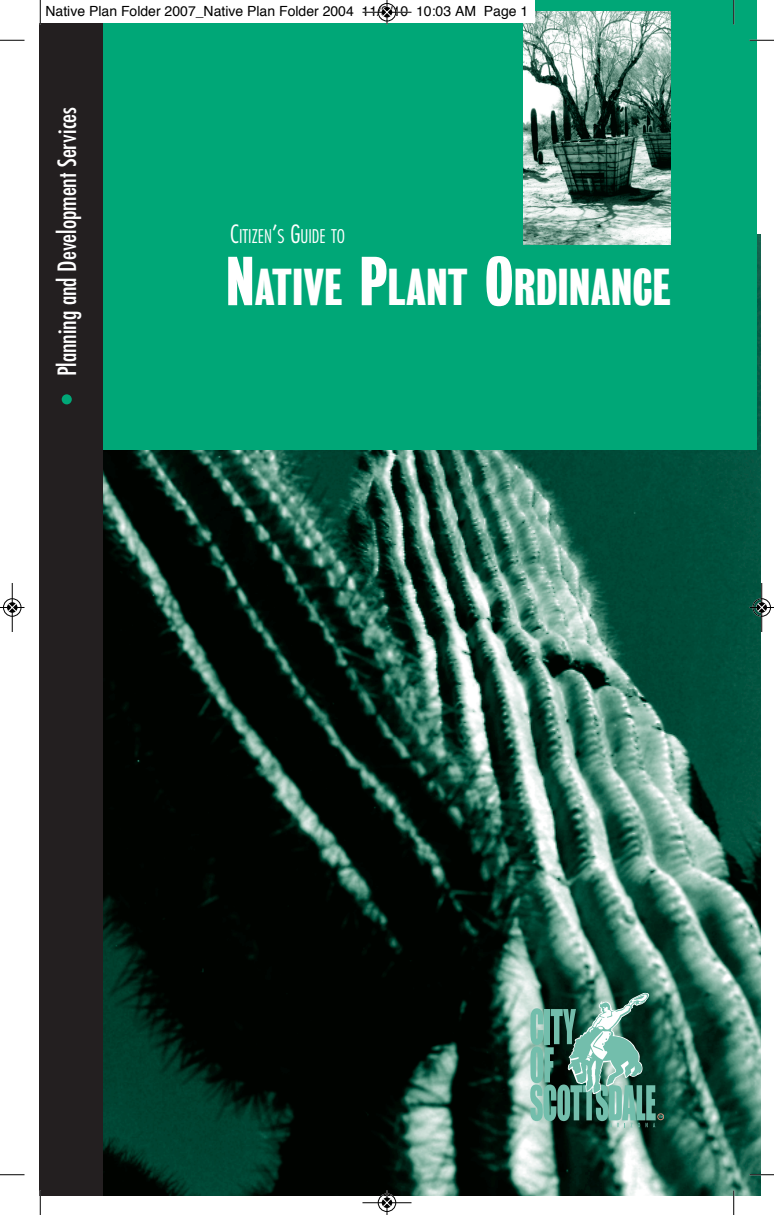
<style>
.page{position:relative;width:774px;height:1215px;background:#fff}
.page>*{position:absolute;margin:0;border:0;box-sizing:border-box;transform-origin:0 0}
.t1{font:47.25px "Bureau Grotesque One Seven";color:#fff}
.t2{font:condensed 24.5px "Futura";color:#fff}
.t3{font:300 condensed 18.38px "Futura";color:#fff}
.t4{font:14px "Helvetica";color:#000}
.s1{font-size:24.5px}
.s2{font-size:63px}
</style>
<div class="page">
<img style="left:103px;top:235px;width:657px;height:960px">
<div style="left:39px;top:1px;width:718px;height:449px;background:#00a777"></div>
<div style="left:39px;top:0;width:64px;height:1195px;background:#231f20"></div>
<div style="left:62px;top:394px;width:10px;height:10px;background:#00a777;border-radius:50%"></div>
<svg style="left:530px;top:993px;width:133px;height:134px;background:#55887a"></svg>
<img style="left:523px;top:11px;width:147px;height:233px">
<div style="left:38px;top:0;width:497px;height:23px;background:#fff"></div>
<svg style="left:40px;top:0;width:1px;height:24px"></svg>
<svg style="left:0;top:40px;width:24px;height:1px"></svg>
<svg style="left:733px;top:0;width:1px;height:24px"></svg>
<svg style="left:749px;top:40px;width:25px;height:1px"></svg>
<svg style="left:40px;top:1190px;width:1px;height:24px"></svg>
<svg style="left:0;top:1174px;width:24px;height:1px"></svg>
<svg style="left:733px;top:1190px;width:1px;height:24px"></svg>
<svg style="left:749px;top:1174px;width:25px;height:1px"></svg>
<div style="left:377px;top:3px;width:19px;height:19px;border:1px solid #fff;border-radius:50%"></div>
<hr style="left:362px;top:12px;width:49px;height:1px;background:#000">
<div style="left:378px;top:3px;width:18px;height:18px;border:1px solid #000;border-radius:50%"></div>
<svg style="left:382px;top:0;width:9px;height:24px"></svg>
<div style="left:377px;top:1193px;width:19px;height:19px;border:1px solid #fff;border-radius:50%"></div>
<hr style="left:362px;top:1202px;width:49px;height:1px;background:#000">
<div style="left:378px;top:1193px;width:18px;height:18px;border:1px solid #000;border-radius:50%"></div>
<svg style="left:382px;top:1190px;width:9px;height:24px"></svg>
<div style="left:3px;top:598px;width:19px;height:19px;border:1px solid #fff;border-radius:50%"></div>
<hr style="left:12px;top:583px;width:1px;height:49px;background:#000">
<div style="left:3px;top:598px;width:18px;height:18px;border:1px solid #000;border-radius:50%"></div>
<svg style="left:0;top:603px;width:24px;height:9px"></svg>
<div style="left:752px;top:598px;width:19px;height:19px;border:1px solid #fff;border-radius:50%"></div>
<hr style="left:761px;top:583px;width:1px;height:49px;background:#000">
<div style="left:752px;top:598px;width:18px;height:18px;border:1px solid #000;border-radius:50%"></div>
<svg style="left:749px;top:603px;width:25px;height:9px"></svg>
<p class="t4" style="left:46px;top:5px;width:484px">Native Plan Folder 2007_Native Plan Folder 2004 11/8/10 10:03 AM Page 1</p>
<h2 class="t2" style="left:56px;top:376px;width:271px;rotate:-90deg">Planning and Development Services</h2>
<h3 class="t3" style="left:230px;top:228px;width:117px"><span class="s1">C</span>ITIZEN<span class="s1">’</span>S <span class="s1">G</span>UIDE TO</h3>
<h1 class="t1" style="left:226px;top:261px;width:446px"><span class="s2">N</span>ATIVE <span class="s2">P</span>LANT <span class="s2">O</span>RDINANCE</h1>
</div>
